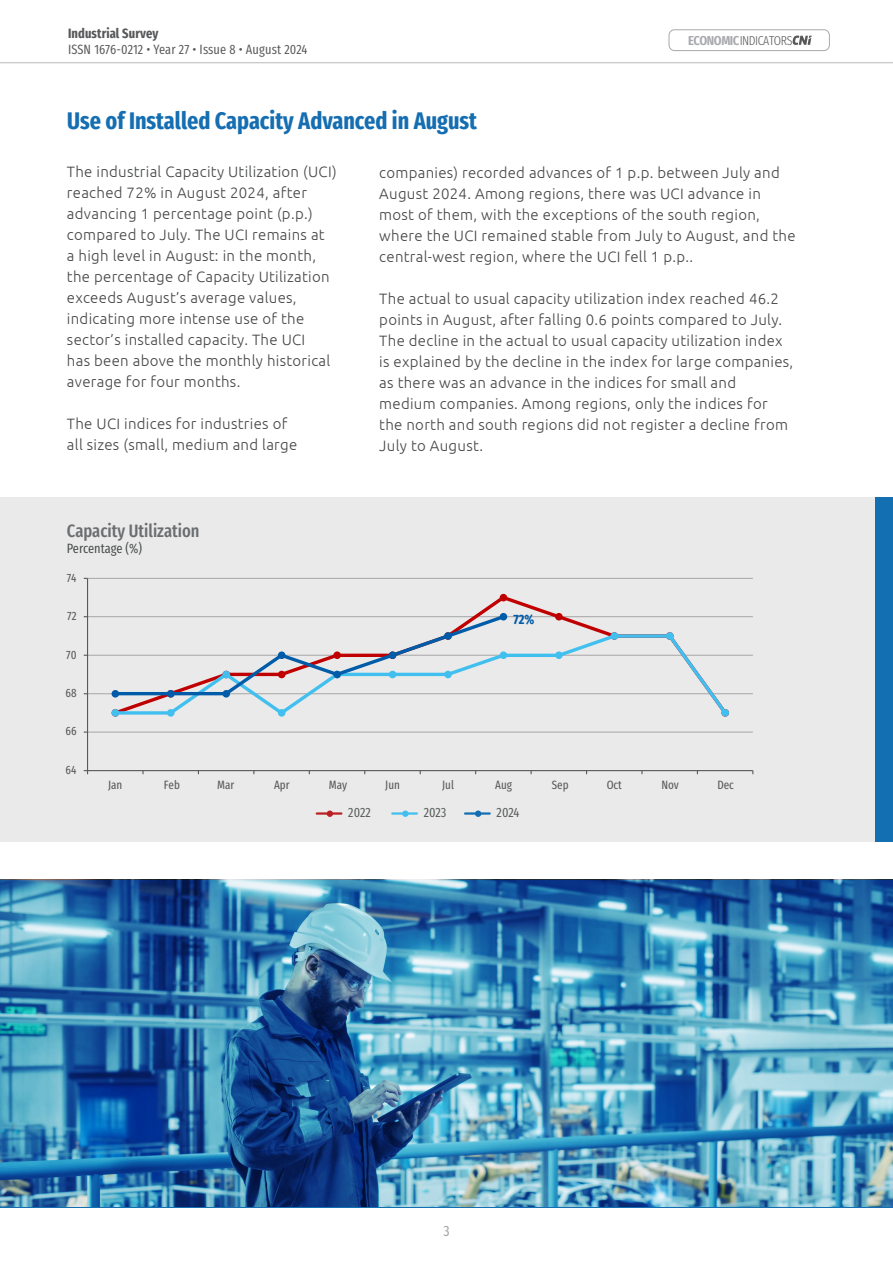
<style>
.page{position:relative;width:893px;height:1263px;background:#fff}
.page>*{position:absolute;margin:0;border:0;box-sizing:border-box;transform-origin:0 0}
.SUBTITULO_azul{font:700 24px "Fira Sans Compressed";color:#156eb1}
.GRA_TAB_-Título_cinza_escuro{font:500 18px "Fira Sans Compressed";color:#6c6d70}
.CORPO_DE_TEXTO_2024{font:300 15px/21px "Ubuntu";letter-spacing:.02em;color:#454647}
.t1{font:15px "Fira Sans Compressed";color:#454647}
.inGRA_legendas{font:13.5px "Fira Sans Compressed";color:#57585a}
.t2{font:700 13.5px "Fira Sans Compressed";letter-spacing:.01em;color:#57585a}
.GRA_TAB_-_Subtítulo_preto{font:13.5px "Fira Sans Compressed";color:#454647}
.t3{font:700 13.5px "Fira Sans Compressed";color:#005ca9}
.t4{font:300 12.9px "Fira Sans Compressed";letter-spacing:-.035em;color:#57585a}
.t5{font:12px "Fira Sans Compressed";color:#595959}
.s1{font-weight:600;color:#a8a9ad}
</style>
<div class="page">
<hr style="left:0;top:62px;width:893px;height:1px;background:#808285">
<div style="left:669px;top:29px;width:161px;height:22px;border:1px solid #a8a9ad;border-radius:6px"></div>
<svg style="left:793px;top:36px;width:19px;height:9px"></svg>
<div style="left:0;top:497px;width:893px;height:344px;background:#e9eae9"></div>
<div style="left:876px;top:497px;width:17px;height:344px;background:#146eb2"></div>
<hr style="left:317px;top:812px;width:24px;height:3px;background:#ba2024">
<div style="left:327px;top:810px;width:6px;height:7px;background:#ba2024;border-radius:50%"></div>
<hr style="left:392px;top:812px;width:25px;height:3px;background:#41c0f0">
<div style="left:402px;top:810px;width:7px;height:7px;background:#41c0f0;border-radius:50%"></div>
<hr style="left:465px;top:812px;width:25px;height:3px;background:#146eb2">
<div style="left:475px;top:810px;width:6px;height:7px;background:#146eb2;border-radius:50%"></div>
<img style="left:0;top:880px;width:893px;height:326px">
<hr style="left:88px;top:732px;width:665px;height:1px;background:#a6a6a6">
<hr style="left:88px;top:693px;width:665px;height:1px;background:#a6a6a6">
<hr style="left:88px;top:655px;width:665px;height:1px;background:#a6a6a6">
<hr style="left:88px;top:616px;width:665px;height:1px;background:#a6a6a6">
<hr style="left:88px;top:578px;width:665px;height:1px;background:#a6a6a6">
<hr style="left:87px;top:578px;width:1px;height:193px;background:#595959">
<hr style="left:88px;top:770px;width:665px;height:1px;background:#595959">
<svg style="left:111px;top:594px;width:619px;height:121px"></svg>
<div style="left:500px;top:594px;width:7px;height:7px;background:#c00000;border-radius:50%"></div>
<div style="left:555px;top:613px;width:8px;height:7px;background:#c00000;border-radius:50%"></div>
<svg style="left:112px;top:633px;width:618px;height:84px"></svg>
<div style="left:112px;top:709px;width:7px;height:8px;background:#41c0f0;border-radius:50%"></div>
<div style="left:167px;top:709px;width:8px;height:8px;background:#41c0f0;border-radius:50%"></div>
<div style="left:278px;top:709px;width:7px;height:8px;background:#41c0f0;border-radius:50%"></div>
<div style="left:555px;top:651px;width:8px;height:8px;background:#41c0f0;border-radius:50%"></div>
<div style="left:611px;top:632px;width:7px;height:8px;background:#41c0f0;border-radius:50%"></div>
<div style="left:666px;top:632px;width:8px;height:8px;background:#41c0f0;border-radius:50%"></div>
<div style="left:721px;top:709px;width:8px;height:8px;background:#41c0f0;border-radius:50%"></div>
<svg style="left:112px;top:612px;width:396px;height:85px"></svg>
<div style="left:112px;top:690px;width:7px;height:7px;background:#005ca9;border-radius:50%"></div>
<div style="left:167px;top:690px;width:8px;height:7px;background:#005ca9;border-radius:50%"></div>
<div style="left:222px;top:690px;width:8px;height:7px;background:#005ca9;border-radius:50%"></div>
<div style="left:278px;top:651px;width:7px;height:8px;background:#005ca9;border-radius:50%"></div>
<div style="left:333px;top:671px;width:8px;height:7px;background:#005ca9;border-radius:50%"></div>
<div style="left:389px;top:651px;width:7px;height:8px;background:#005ca9;border-radius:50%"></div>
<div style="left:444px;top:632px;width:8px;height:8px;background:#005ca9;border-radius:50%"></div>
<div style="left:500px;top:613px;width:7px;height:7px;background:#005ca9;border-radius:50%"></div>
<p class="t2" style="left:68px;top:22px;width:92px">Industrial Survey</p>
<p class="inGRA_legendas" style="left:68px;top:40px;width:241px">ISSN 1676-0212 • Year 27 • Issue 8 • August 2024</p>
<p class="SUBTITULO_azul" style="left:67px;top:100px;width:411px">Use of Installed Capacity Advanced in August</p>
<p class="t4" style="left:688px;top:31px;width:106px"><span class="s1">ECONOMIC</span>INDICATORS</p>
<p class="CORPO_DE_TEXTO_2024" style="left:67px;top:161px;width:271px">The industrial Capacity Utilization (UCI) reached 72% in August 2024, after advancing 1 percentage point (p.p.) compared to July. The UCI remains at<br>a high level in August: in the month, the percentage of Capacity Utilization exceeds August’s average values, indicating more intense use of the sector’s installed capacity. The UCI<br>has been above the monthly historical average for four months.</p>
<p class="CORPO_DE_TEXTO_2024" style="left:67px;top:413px;width:232px">The UCI indices for industries of all sizes (small, medium and large</p>
<p class="GRA_TAB_-Título_cinza_escuro" style="left:67px;top:516px;width:134px">Capacity Utilization</p>
<p class="GRA_TAB_-_Subtítulo_preto" style="left:67px;top:538px;width:77px">Percentage (%)</p>
<p class="t5" style="left:67px;top:568px;width:11px">74</p>
<p class="t5" style="left:67px;top:607px;width:11px">72</p>
<p class="t5" style="left:66px;top:645px;width:12px">70</p>
<p class="t5" style="left:65px;top:684px;width:13px">68</p>
<p class="t5" style="left:65px;top:722px;width:13px">66</p>
<p class="t5" style="left:66px;top:761px;width:12px">64</p>
<p class="CORPO_DE_TEXTO_2024" style="left:379px;top:162px;width:418px">companies) recorded advances of 1 p.p. between July and August 2024. Among regions, there was UCI advance in most of them, with the exceptions of the south region, where the UCI remained stable from July to August, and the central-west region, where the UCI fell 1 p.p..</p>
<p class="CORPO_DE_TEXTO_2024" style="left:379px;top:288px;width:415px">The actual to usual capacity utilization index reached 46.2 points in August, after falling 0.6 points compared to July.<br>The decline in the actual to usual capacity utilization index is explained by the decline in the index for large companies, as there was an advance in the indices for small and medium companies. Among regions, only the indices for the north and south regions did not register a decline from July to August.</p>
<p class="t3" style="left:513px;top:608px;width:22px">72%</p>
<p class="t5" style="left:108px;top:776px;width:16px">Jan</p>
<p class="t5" style="left:164px;top:776px;width:18px">Feb</p>
<p class="t5" style="left:217px;top:776px;width:19px">Mar</p>
<p class="t5" style="left:274px;top:776px;width:17px">Apr</p>
<p class="t5" style="left:329px;top:776px;width:20px">May</p>
<p class="t5" style="left:385px;top:776px;width:16px">Jun</p>
<p class="t5" style="left:442px;top:776px;width:13px">Jul</p>
<p class="t5" style="left:495px;top:776px;width:18px">Aug</p>
<p class="t5" style="left:552px;top:776px;width:18px">Sep</p>
<p class="t5" style="left:607px;top:776px;width:17px">Oct</p>
<p class="t5" style="left:661px;top:776px;width:19px">Nov</p>
<p class="t5" style="left:717px;top:776px;width:18px">Dec</p>
<p class="inGRA_legendas" style="left:348px;top:802px;width:24px">2022</p>
<p class="inGRA_legendas" style="left:424px;top:802px;width:24px">2023</p>
<p class="inGRA_legendas" style="left:497px;top:802px;width:24px">2024</p>
<p class="t1" style="left:443px;top:1219px;width:8px">3</p>
</div>
